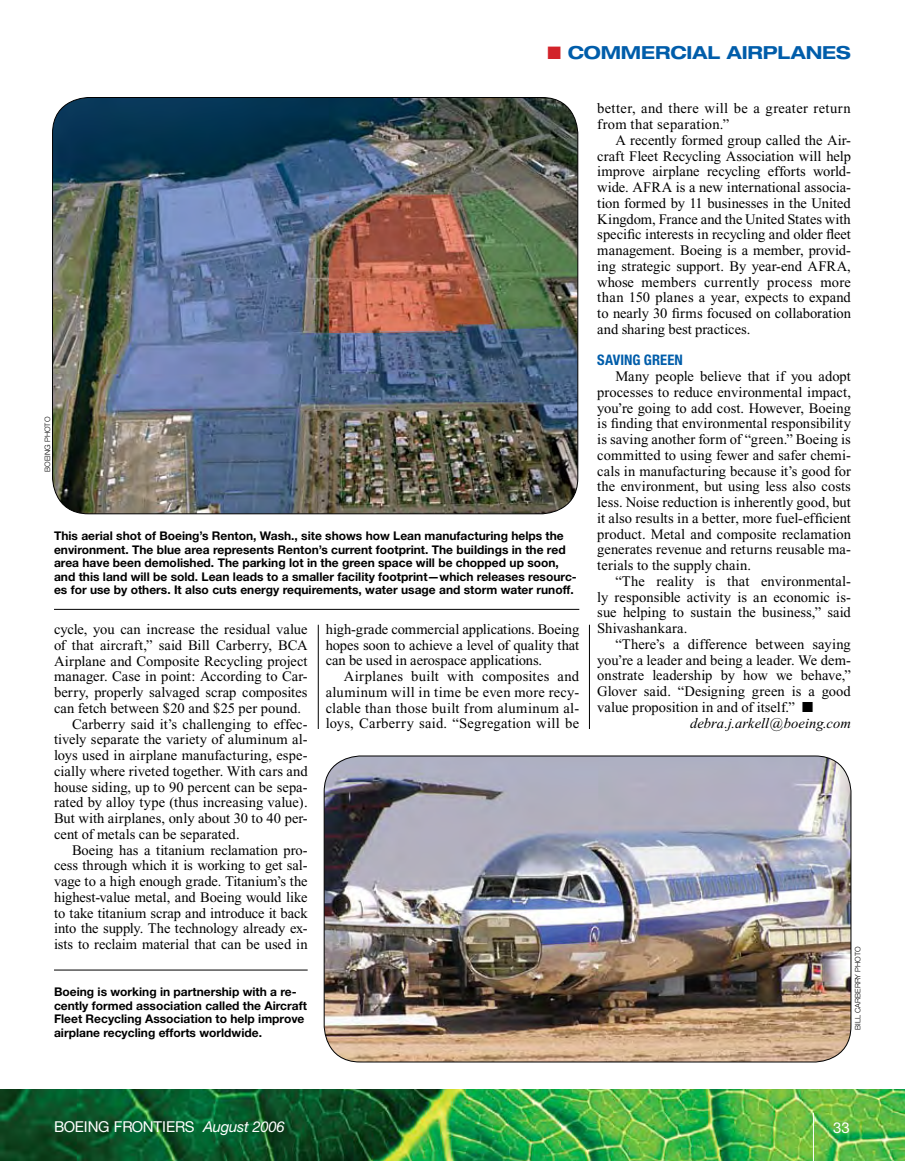
<style>
.page{position:relative;width:905px;height:1161px;background:#fff}
.page>*{position:absolute;margin:0;border:0;box-sizing:border-box;transform-origin:0 0}
.t1{font:700 expanded 18px "Helvetica Neue";letter-spacing:-.005em;color:#005daa}
.t2{font:15px "Helvetica Neue";color:#fff}
.t3{font:14.55px/15.8px "Times New Roman";color:#000;text-align:justify}
.t4{font:14.55px/15.8px "Times New Roman";letter-spacing:.02em;color:#000}
.t5{font:italic 14.55px "Times New Roman";color:#000}
.t6{font:700 condensed 14.55px "Helvetica Neue";color:#005daa}
.t7{font:700 12px/13.5px "Helvetica Neue";color:#000}
.t8{font:300 7.5px "Helvetica Neue";color:#000}
.s1{color:#d2232a}
.s2{font-style:italic}
</style>
<div class="page">
<img style="left:324px;top:756px;width:526px;height:306px;border-radius:36px">
<img style="left:0;top:1089px;width:904px;height:72px">
<img style="left:52px;top:98px;width:526px;height:416px;border-radius:36px">
<hr style="left:318px;top:625px;width:1px;height:104px;background:#000">
<hr style="left:589px;top:625px;width:1px;height:104px;background:#000">
<hr style="left:54px;top:609px;width:525px;height:1px;background:#000">
<hr style="left:54px;top:970px;width:254px;height:1px;background:#000">
<hr style="left:813px;top:1113px;width:1px;height:48px;background:#fff">
<p class="t1" style="left:547px;top:41px;width:305px"><span class="s1">■</span> COMMERCIAL AIRPLANES</p>
<p class="t8" style="left:43px;top:472px;width:56px;rotate:-90deg">Boeing photo</p>
<p class="t7" style="left:54px;top:529px;width:524px">This aerial shot of Boeing’s Renton, Wash., site shows how Lean manufacturing helps the environment. The blue area represents Renton’s current footprint. The buildings in the red area have been demolished. The parking lot in the green space will be chopped up soon, and this land will be sold. Lean leads to a smaller facility footprint—which releases resourc&shy;es for use by others. It also cuts energy requirements, water usage and storm water runoff.</p>
<p class="t3" style="left:54px;top:622px;width:255px">cycle, you can increase the residual value</p>
<p class="t3" style="left:54px;top:637px;width:255px">of that aircraft,” said Bill Carberry, BCA</p>
<p class="t3" style="left:54px;top:653px;width:255px">Airplane and Composite Recycling project</p>
<p class="t3" style="left:54px;top:669px;width:255px">manager. Case in point: According to Car-</p>
<p class="t3" style="left:54px;top:685px;width:255px">berry, properly salvaged scrap composites</p>
<p class="t3" style="left:54px;top:700px;width:249px">can fetch between $20 and $25 per pound.</p>
<p class="t3" style="left:72px;top:716px;width:237px">Carberry said it’s challenging to effec-</p>
<p class="t3" style="left:54px;top:732px;width:255px">tively separate the variety of aluminum al-</p>
<p class="t3" style="left:54px;top:748px;width:255px">loys used in airplane manufacturing, espe-</p>
<p class="t3" style="left:54px;top:763px;width:255px">cially where riveted together. With cars and</p>
<p class="t3" style="left:54px;top:779px;width:255px">house siding, up to 90 percent can be sepa-</p>
<p class="t3" style="left:54px;top:795px;width:255px">rated by alloy type (thus increasing value).</p>
<p class="t3" style="left:54px;top:811px;width:255px">But with airplanes, only about 30 to 40 per-</p>
<p class="t3" style="left:54px;top:826px;width:187px">cent of metals can be separated.</p>
<p class="t3" style="left:72px;top:842px;width:237px">Boeing has a titanium reclamation pro-</p>
<p class="t3" style="left:54px;top:858px;width:255px">cess through which it is working to get sal-</p>
<p class="t3" style="left:54px;top:874px;width:255px">vage to a high enough grade. Titanium’s the</p>
<p class="t3" style="left:54px;top:889px;width:255px">highest-value metal, and Boeing would like</p>
<p class="t3" style="left:54px;top:905px;width:255px">to take titanium scrap and introduce it back</p>
<p class="t3" style="left:54px;top:921px;width:255px">into the supply. The technology already ex-</p>
<p class="t3" style="left:54px;top:937px;width:255px">ists to reclaim material that can be used in</p>
<p class="t7" style="left:54px;top:985px;width:254px">Boeing is working in partnership with a re&shy;cently formed association called the Aircraft Fleet Recycling Association to help improve airplane recycling efforts worldwide.</p>
<p class="t3" style="left:326px;top:621px;width:255px">high-grade commercial applications. Boeing hopes soon to achieve a level of quality that can be used in aerospace applications.</p>
<p class="t3" style="left:326px;top:668px;width:255px;text-indent:18px">Airplanes built with composites and aluminum will in time be even more recy&shy;clable than those built from aluminum al&shy;loys, Carberry said. “Segregation will be</p>
<p class="t4" style="left:597px;top:101px;width:255px">better, and there will be a greater return from that separation.”</p>
<p class="t3" style="left:597px;top:132px;width:255px;text-indent:18px">A recently formed group called the Air&shy;craft Fleet Recycling Association will help improve airplane recycling efforts world&shy;wide. AFRA is a new international associa&shy;tion formed by 11 businesses in the United Kingdom, France and the United States with specific interests in recycling and older fleet management. Boeing is a member, provid&shy;ing strategic support. By year-end AFRA, whose members currently process more than 150 planes a year, expects to expand to nearly 30 firms focused on collaboration and sharing best practices.</p>
<p class="t6" style="left:597px;top:351px;width:16px">SAVING</p>
<p class="t6" style="left:644px;top:351px;width:9px">GREEN</p>
<p class="t3" style="left:597px;top:368px;width:255px;text-indent:18px">Many people believe that if you adopt processes to reduce environmental impact, you’re going to add cost. However, Boeing is finding that environmental responsibility is saving another form of “green.” Boeing is committed to using fewer and safer chemi&shy;cals in manufacturing because it’s good for the environment, but using less also costs less. Noise reduction is inherently good, but it also results in a better, more fuel-efficient product. Metal and composite reclamation generates revenue and returns reusable ma&shy;terials to the supply chain.</p>
<p class="t3" style="left:597px;top:573px;width:255px;text-indent:18px">“The reality is that environmental&shy;ly responsible activity is an economic is&shy;sue helping to sustain the business,” said Shivashankara.</p>
<p class="t3" style="left:615px;top:636px;width:237px">“There’s a difference between saying</p>
<p class="t3" style="left:597px;top:652px;width:255px">you’re a leader and being a leader. We dem-</p>
<p class="t3" style="left:597px;top:668px;width:255px">onstrate leadership by how we behave,”</p>
<p class="t3" style="left:597px;top:683px;width:255px">Glover said. “Designing green is a good</p>
<p class="t3" style="left:597px;top:699px;width:217px">value proposition in and of itself.” ■</p>
<p class="t5" style="left:690px;top:715px;width:162px">debra.j.arkell@boeing.com</p>
<p class="t8" style="left:853px;top:1030px;width:84px;rotate:-90deg">BILL CARBERRY photo</p>
<p class="t2" style="left:54px;top:1118px;width:232px">BOEING FRONTIERS <span class="s2">August 2006</span></p>
<p class="t2" style="left:833px;top:1119px;width:9px">33</p>
</div>
